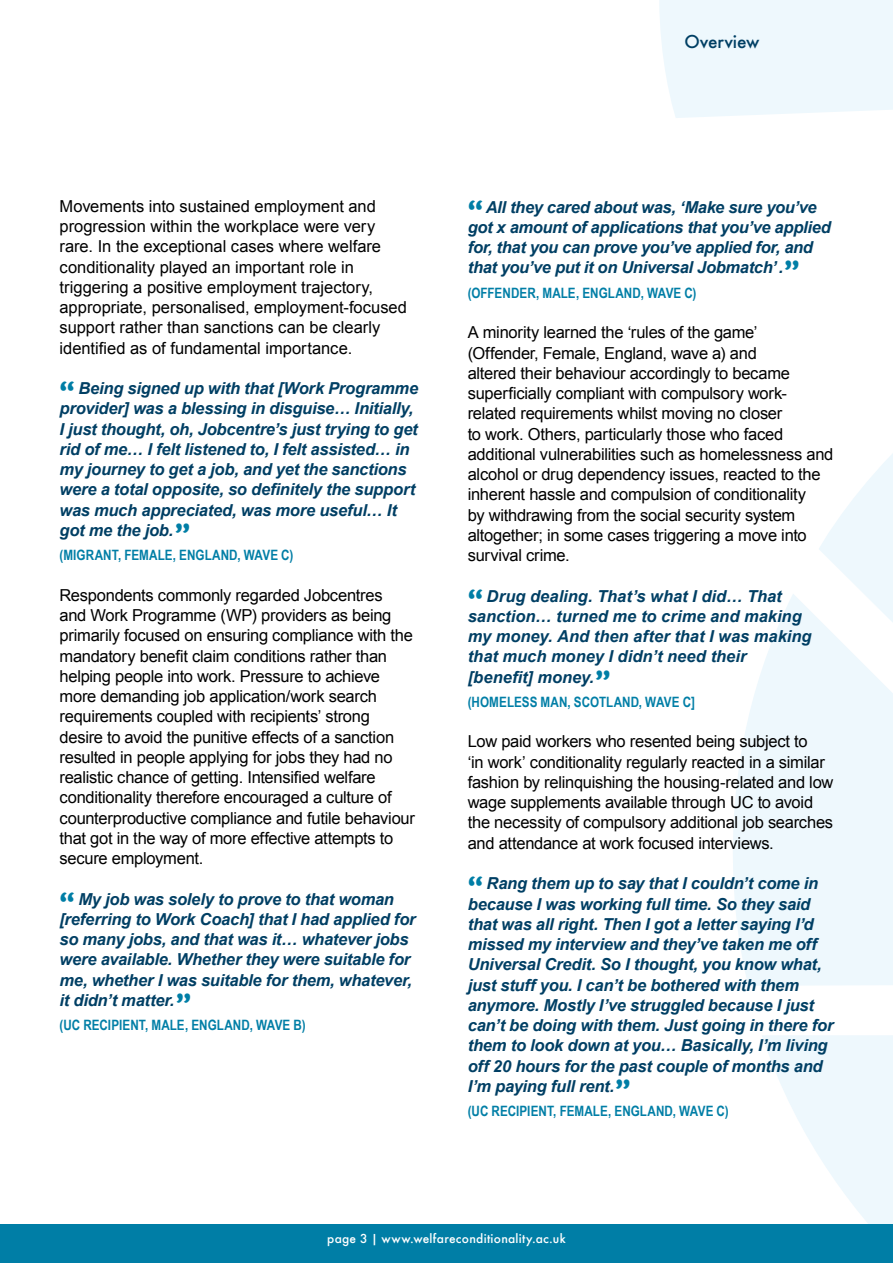
<style>
.page{position:relative;width:893px;height:1263px;background:#fff}
.page>*{position:absolute;margin:0;border:0;box-sizing:border-box;transform-origin:0 0}
.t1{font:500 17.25px "Futura";letter-spacing:-.01em;color:#003f64}
.t2{font:16.5px/20.2px "Arial";letter-spacing:-.015em;color:#000}
.t3{font:italic 700 16.5px/20.2px "Arial";letter-spacing:-.015em;color:#003f64}
.t4{font:700 14.25px "Arial Narrow";letter-spacing:.005em;color:#007ea6}
.t5{font:500 12px "Futura";letter-spacing:.025em;color:#fff}
.s1{font-family:"Foco";font-weight:900;font-style:normal;font-size:30px;color:#007ea6}
</style>
<div class="page">
<svg style="left:819px;top:454px;width:74px;height:139px"></svg>
<svg style="left:733px;top:593px;width:160px;height:393px;fill:#eef8fd"></svg>
<svg style="left:762px;top:1035px;width:131px;height:190px"></svg>
<div style="left:659px;top:0;width:234px;height:118px;background:#eef8fd"></div>
<div style="left:0;top:1225px;width:893px;height:38px;background:#007ea6"></div>
<p class="t1" style="left:685px;top:30px;width:76px">Overview</p>
<p class="t2" style="left:60px;top:196px;width:349px">Movements into sustained employment and progression within the workplace were very rare. In the exceptional cases where welfare conditionality played an important role in triggering a positive employment trajectory, appropriate, personalised, employment-focused support rather than sanctions can be clearly identified as of fundamental importance.</p>
<p class="t3" style="left:60px;top:379px;width:360px"><span class="s1">“</span> Being signed up with that [Work Programme provider] was a blessing in disguise… Initially, I just thought, oh, Jobcentre’s just trying to get rid of me… I felt listened to, I felt assisted… in my journey to get a job, and yet the sanctions were a total opposite, so definitely the support was much appreciated, was more useful… It got me the job.<span class="s1">”</span></p>
<p class="t4" style="left:60px;top:544px;width:235px">(MIGRANT, FEMALE, ENGLAND, WAVE C)</p>
<p class="t2" style="left:60px;top:585px;width:357px">Respondents commonly regarded Jobcentres<br>and Work Programme (WP) providers as being primarily focused on ensuring compliance with the mandatory benefit claim conditions rather than helping people into work. Pressure to achieve more demanding job application/work search requirements coupled with recipients’ strong desire to avoid the punitive effects of a sanction resulted in people applying for jobs they had no realistic chance of getting. Intensified welfare conditionality therefore encouraged a culture of counterproductive compliance and futile behaviour that got in the way of more effective attempts to secure employment.</p>
<p class="t3" style="left:60px;top:889px;width:358px"><span class="s1">“</span> My job was solely to prove to that woman [referring to Work Coach] that I had applied for so many jobs, and that was it… whatever jobs were available. Whether they were suitable for me, whether I was suitable for them, whatever, it didn’t matter.<span class="s1">”</span></p>
<p class="t4" style="left:60px;top:1014px;width:248px">(UC RECIPIENT, MALE, ENGLAND, WAVE B)</p>
<p class="t3" style="left:468px;top:197px;width:365px"><span class="s1">“</span> All they cared about was, ‘Make sure you’ve got x amount of applications that you’ve applied for, that you can prove you’ve applied for, and that you’ve put it on Universal Jobmatch’.<span class="s1">”</span></p>
<p class="t4" style="left:468px;top:282px;width:230px">(OFFENDER, MALE, ENGLAND, WAVE C)</p>
<p class="t2" style="left:468px;top:323px;width:367px">A minority learned the ‘rules of the game’<br>(Offender, Female, England, wave a) and<br>altered their behaviour accordingly to became superficially compliant with compulsory work&shy;related requirements whilst moving no closer<br>to work. Others, particularly those who faced additional vulnerabilities such as homelessness and alcohol or drug dependency issues, reacted to the inherent hassle and compulsion of conditionality<br>by withdrawing from the social security system altogether; in some cases triggering a move into survival crime.</p>
<p class="t3" style="left:468px;top:586px;width:345px"><span class="s1">“</span> Drug dealing. That’s what I did… That sanction… turned me to crime and making my money. And then after that I was making that much money I didn’t need their [benefit] money.<span class="s1">”</span></p>
<p class="t4" style="left:468px;top:691px;width:229px">(HOMELESS MAN, SCOTLAND, WAVE C]</p>
<p class="t2" style="left:468px;top:732px;width:367px">Low paid workers who resented being subject to<br>‘in work’ conditionality regularly reacted in a similar fashion by relinquishing the housing-related and low wage supplements available through UC to avoid the necessity of compulsory additional job searches and attendance at work focused interviews.</p>
<p class="t3" style="left:468px;top:874px;width:367px"><span class="s1">“</span> Rang them up to say that I couldn’t come in because I was working full time. So they said that was all right. Then I got a letter saying I’d missed my interview and they’ve taken me off Universal Credit. So I thought, you know what, just stuff you. I can’t be bothered with them anymore. Mostly I’ve struggled because I just can’t be doing with them. Just going in there for them to look down at you… Basically, I’m living off 20 hours for the past couple of months and I’m paying full rent.<span class="s1">”</span></p>
<p class="t4" style="left:468px;top:1100px;width:262px">(UC RECIPIENT, FEMALE, ENGLAND, WAVE C)</p>
<p class="t5" style="left:327px;top:1230px;width:240px">page 3 | www.welfareconditionality.ac.uk</p>
</div>
